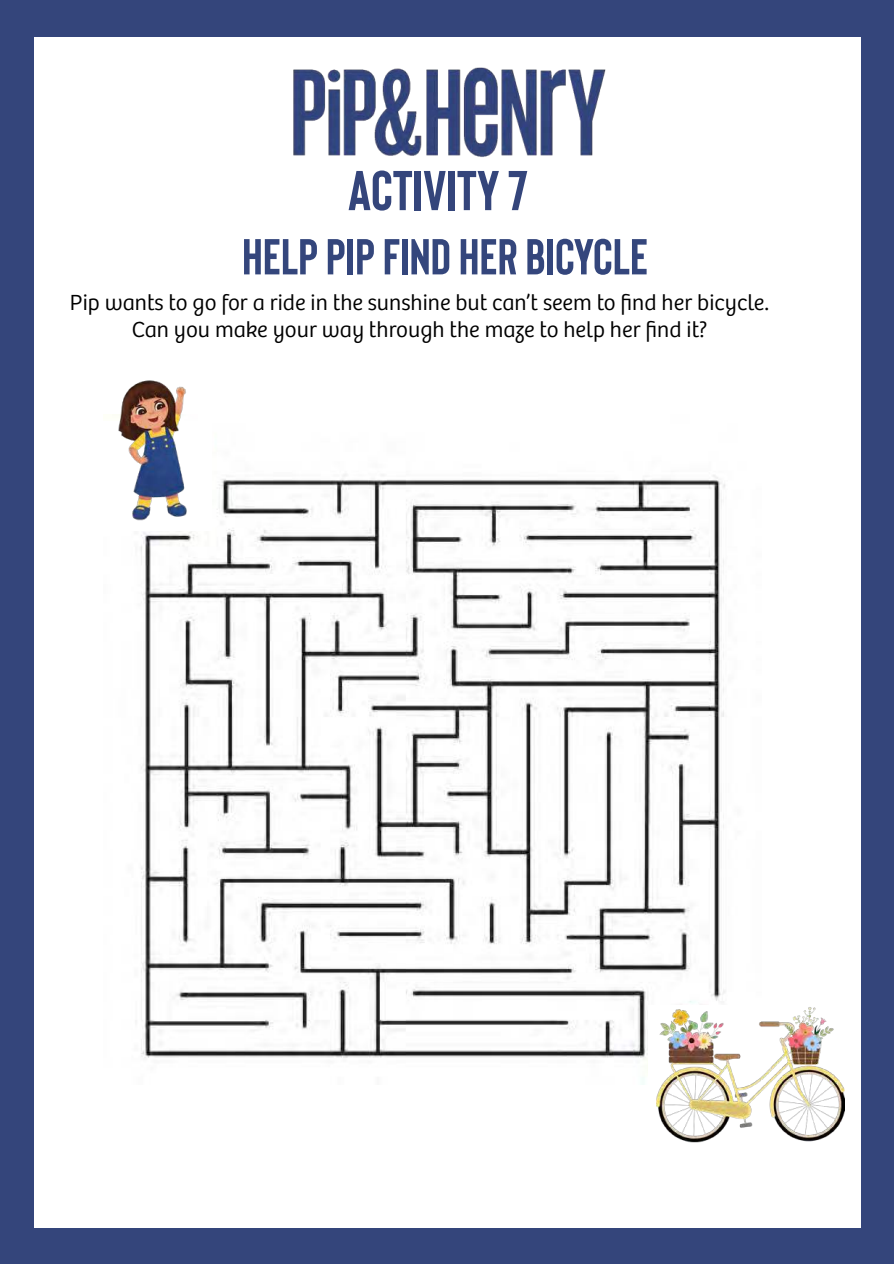
<style>
.page{position:relative;width:894px;height:1264px;background:#fff}
.page>*{position:absolute;margin:0;border:0;box-sizing:border-box;transform-origin:0 0}
.t1{font:700 55.95px "Bison";color:#34457b}
.t2{font:700 50.4px "Bison";color:#34467c}
.t3{font:300 22.65px/27.2px "Bree";color:#000;text-align:center}
</style>
<div class="page">
<img style="left:140px;top:474px;width:585px;height:610px">
<div style="left:0;top:0;width:893px;height:36px;background:#34457b"></div>
<div style="left:0;top:1228px;width:893px;height:35px;background:#34457b"></div>
<div style="left:0;top:0;width:34px;height:1245px;background:#34457b"></div>
<div style="left:860px;top:19px;width:33px;height:1244px;background:#34457b"></div>
<img style="left:288px;top:36px;width:319px;height:121px">
<div style="left:647px;top:1005px;width:118px;height:109px;background:#fff"></div>
<img style="left:118px;top:380px;width:115px;height:148px">
<img style="left:656px;top:979px;width:188px;height:164px">
<h1 class="t1" style="left:348px;top:158px;width:181px">ACTIVITY 7</h1>
<h2 class="t2" style="left:242px;top:227px;width:407px">HELP PIP FIND HER BICYCLE</h2>
<p class="t3" style="left:70px;top:291px;width:700px">Pip wants to go for a ride in the sunshine but can’t seem to find her bicycle.<br>Can you make your way through the maze to help her find it?</p>
</div>
